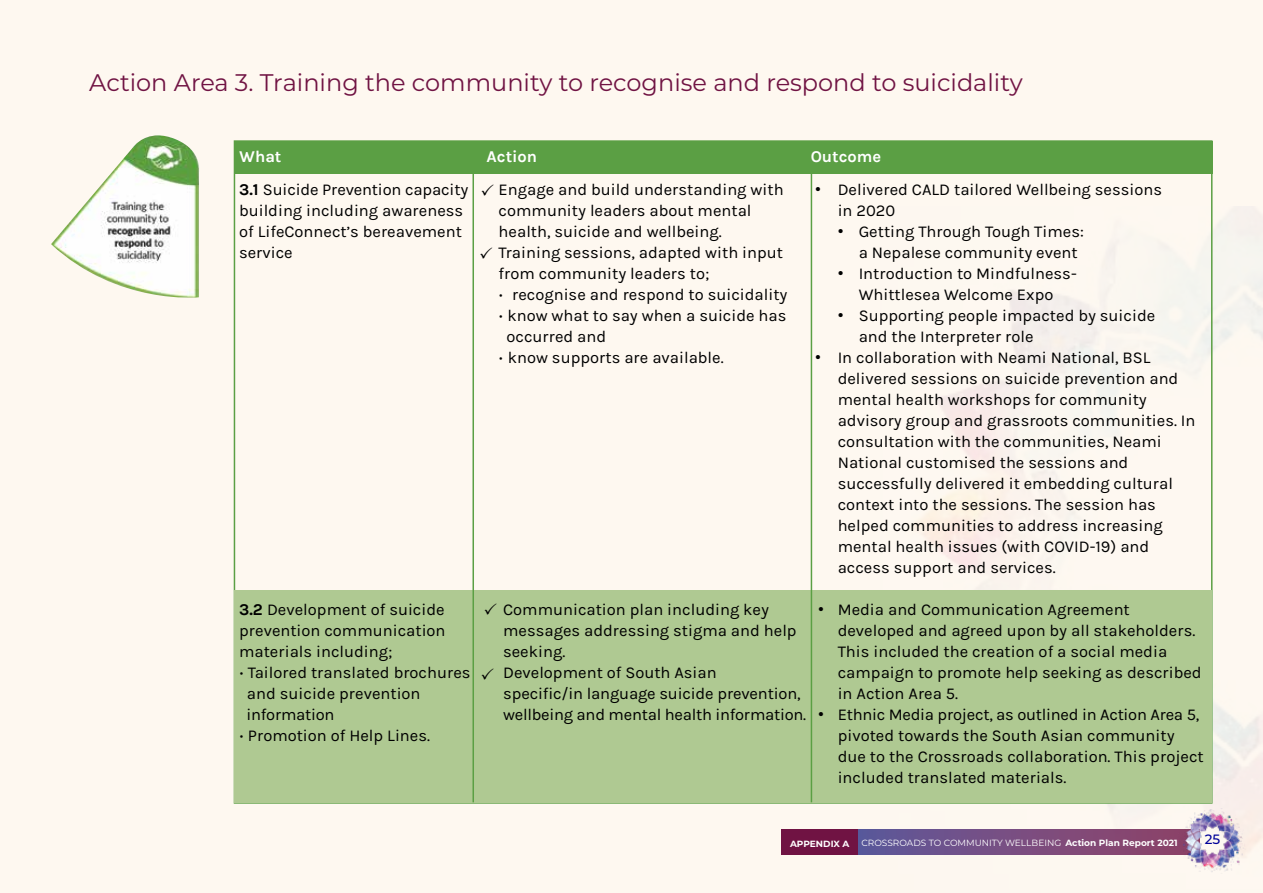
<style>
.page{position:relative;width:1263px;height:893px;background:#fef8f0}
.page>*{position:absolute;margin:0;border:0;box-sizing:border-box;transform-origin:0 0}
.t1{font:24px "Montserrat";color:#701343}
.t2{font:16.5px/21px "Karla";color:#000}
.t3{font:700 16.5px "Karla";color:#fff}
.t4{font:500 13.5px "Montserrat";color:#009}
.t5{font:9px "Montserrat";color:#fff}
.t6{font:700 9px "Montserrat";color:#fff}
.s1{font-weight:700}
.s2{font-family:"Arial"}
.s3{font-family:"Montserrat"}
</style>
<div class="page">
<img style="left:913px;top:206px;width:350px;height:646px">
<hr style="left:0;top:0;width:1px;height:893px;background:#f6af40">
<div style="left:855px;top:829px;width:344px;height:26px;background:linear-gradient(to right,#5d589b,#934265)"></div>
<img style="left:1178px;top:808px;width:67px;height:64px">
<div style="left:234px;top:141px;width:978px;height:33px;background:#5b9f44"></div>
<div style="left:234px;top:590px;width:978px;height:212px;background:#afc992"></div>
<hr style="left:472px;top:174px;width:2px;height:628px;background:#5b9f44">
<hr style="left:811px;top:174px;width:1px;height:628px;background:#5b9f44">
<img style="left:51px;top:135px;width:148px;height:163px">
<div style="left:782px;top:829px;width:76px;height:26px;background:#701343"></div>
<h1 class="t1" style="left:89px;top:66px;width:935px">Action Area 3. Training the community to recognise and respond to suicidality</h1>
<p class="t3" style="left:239px;top:147px;width:44px">What</p>
<p class="t3" style="left:487px;top:147px;width:52px">Action</p>
<p class="t3" style="left:811px;top:147px;width:72px">Outcome</p>
<p class="t2" style="left:239px;top:179px;width:231px"><span class="s1">3.1</span> Suicide Prevention capacity</p>
<p class="t2" style="left:499px;top:179px;width:286px">Engage and build understanding with</p>
<p class="t2" style="left:815px;top:179px;width:348px"><span class="s2">•</span> Delivered CALD tailored Wellbeing sessions</p>
<p class="t2" style="left:239px;top:200px;width:226px">building including awareness</p>
<p class="t2" style="left:499px;top:200px;width:254px">community leaders about mental</p>
<p class="t2" style="left:838px;top:200px;width:59px">in 2020</p>
<p class="t2" style="left:239px;top:221px;width:224px">of LifeConnect’s bereavement</p>
<p class="t2" style="left:499px;top:221px;width:225px">health, suicide and wellbeing.</p>
<p class="t2" style="left:838px;top:221px;width:248px"><span class="s2">•</span> Getting Through Tough Times:</p>
<p class="t2" style="left:239px;top:242px;width:55px">service</p>
<p class="t2" style="left:499px;top:242px;width:286px">Training sessions, adapted with input</p>
<p class="t2" style="left:859px;top:242px;width:221px">a Nepalese community event</p>
<p class="t2" style="left:499px;top:263px;width:212px">from community leaders to;</p>
<p class="t2" style="left:838px;top:263px;width:241px"><span class="s2">•</span> Introduction to Mindfulness-</p>
<p class="t2" style="left:499px;top:284px;width:290px"><span class="s3">•</span> recognise and respond to suicidality</p>
<p class="t2" style="left:859px;top:284px;width:196px">Whittlesea Welcome Expo</p>
<p class="t2" style="left:499px;top:305px;width:289px"><span class="s3">•</span> know what to say when a suicide has</p>
<p class="t2" style="left:838px;top:305px;width:319px"><span class="s2">•</span> Supporting people impacted by suicide</p>
<p class="t2" style="left:506px;top:326px;width:101px">occurred and</p>
<p class="t2" style="left:859px;top:326px;width:176px">and the Interpreter role</p>
<p class="t2" style="left:499px;top:347px;width:226px"><span class="s3">•</span> know supports are available.</p>
<p class="t2" style="left:838px;top:347px;width:359px;text-indent:-23px"><span class="s2">•</span> In collaboration with Neami National, BSL delivered sessions on suicide prevention and mental health workshops for community advisory group and grassroots communities. In consultation with the communities, Neami National customised the sessions and successfully delivered it embedding cultural context into the sessions. The session has helped communities to address increasing mental health issues (with COVID-19) and access support and services.</p>
<p class="t2" style="left:239px;top:599px;width:207px"><span class="s1">3.2</span> Development of suicide</p>
<p class="t2" style="left:503px;top:599px;width:267px">Communication plan including key</p>
<p class="t2" style="left:818px;top:599px;width:313px"><span class="s2">•</span> Media and Communication Agreement</p>
<p class="t2" style="left:239px;top:620px;width:208px">prevention communication</p>
<p class="t2" style="left:503px;top:620px;width:295px">messages addressing stigma and help</p>
<p class="t2" style="left:838px;top:620px;width:359px">developed and agreed upon by all stakeholders.</p>
<p class="t2" style="left:239px;top:641px;width:155px">materials including;</p>
<p class="t2" style="left:503px;top:641px;width:64px">seeking.</p>
<p class="t2" style="left:838px;top:641px;width:331px">This included the creation of a social media</p>
<p class="t2" style="left:239px;top:662px;width:233px"><span class="s3">•</span> Tailored translated brochures</p>
<p class="t2" style="left:503px;top:662px;width:215px">Development of South Asian</p>
<p class="t2" style="left:838px;top:662px;width:366px">campaign to promote help seeking as described</p>
<p class="t2" style="left:247px;top:683px;width:175px">and suicide prevention</p>
<p class="t2" style="left:503px;top:683px;width:299px">specific/in language suicide prevention,</p>
<p class="t2" style="left:838px;top:683px;width:122px">in Action Area 5.</p>
<p class="t2" style="left:246px;top:704px;width:90px">information</p>
<p class="t2" style="left:503px;top:704px;width:697px">wellbeing and mental health information. <span class="s2">•</span> Ethnic Media project, as outlined in Action Area 5,</p>
<p class="t2" style="left:239px;top:725px;width:192px"><span class="s3">•</span> Promotion of Help Lines.</p>
<p class="t2" style="left:838px;top:725px;width:368px">pivoted towards the South Asian community due to the Crossroads collaboration. This project included translated materials.</p>
<p class="t6" style="left:790px;top:837px;width:61px">APPENDIX A</p>
<p class="t5" style="left:861px;top:837px;width:318px">CROSSROADS TO COMMUNITY WELLBEING <span class="s1">Action Plan Report 2021</span></p>
<p class="t4" style="left:1205px;top:830px;width:17px">25</p>
</div>
